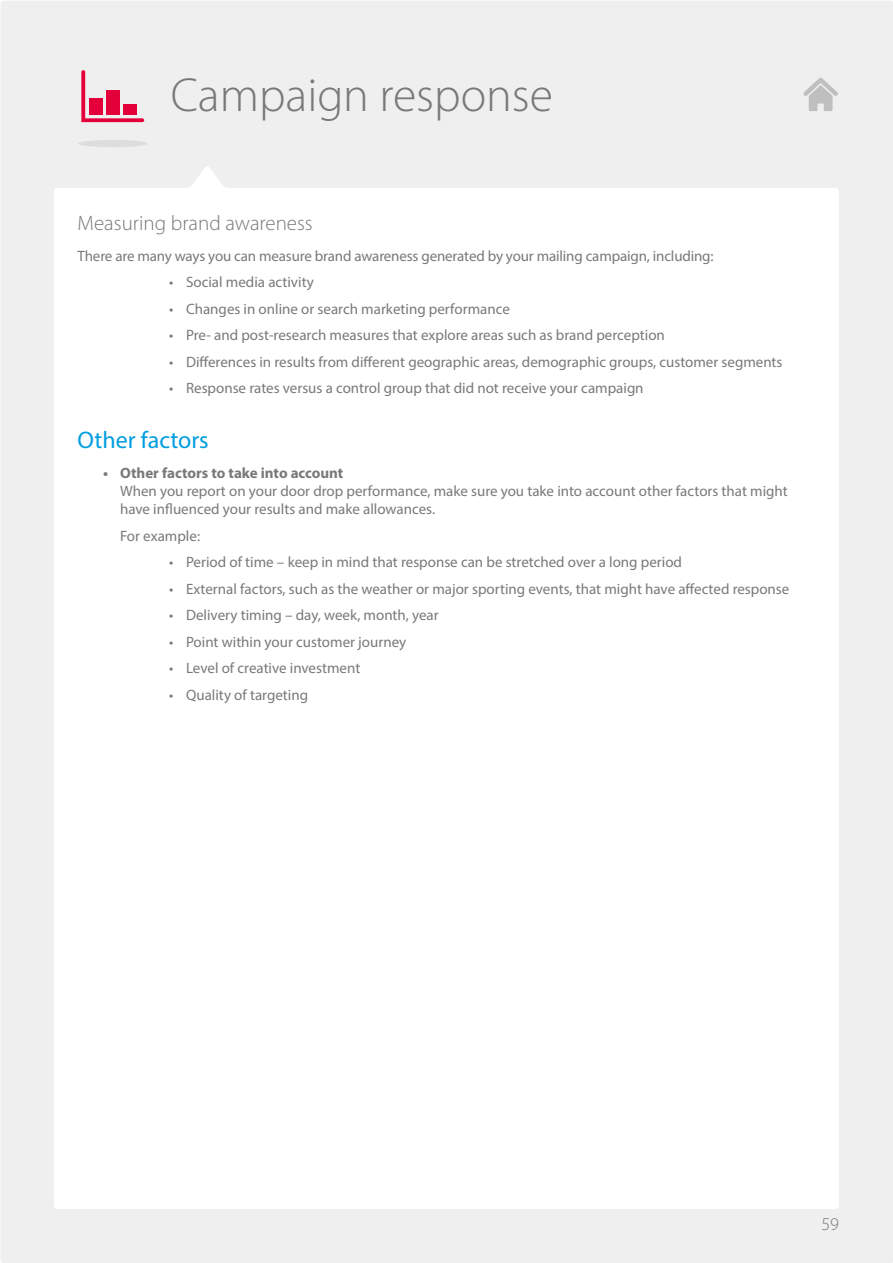
<style>
.page{position:relative;width:893px;height:1263px;background:#fff}
.page>*{position:absolute;margin:0;border:0;box-sizing:border-box;transform-origin:0 0}
.t1{font:300 48px "Myriad Pro";color:#78797b}
.Sub_2{font:24px "Myriad Pro";color:#009ddf}
.Sub_3{font:300 21px "Myriad Pro";color:#78797b}
.t2{font:300 18px "Myriad Pro";color:#78797b}
.Bullet_1_expl{font:15px/18px "Myriad Pro";color:#78797b}
.Body{font:15px "Myriad Pro";letter-spacing:-.01em;color:#78797b}
.t3{font:700 15px "Myriad Pro";color:#78797b}
.Bullet_1_expl_2poin{font:15px "Myriad Pro";color:#78797b}
</style>
<div class="page">
<div style="left:0;top:1px;width:893px;height:1262px;background:#f0eff0;border-radius:4px"></div>
<div style="left:54px;top:166px;width:785px;height:1043px;background:#fff"></div>
<div style="left:78px;top:140px;width:70px;height:7px;background:#deddde;border-radius:50%"></div>
<svg style="left:81px;top:70px;width:63px;height:52px"></svg>
<div style="left:89px;top:98px;width:14px;height:17px;background:#e4003a"></div>
<div style="left:106px;top:90px;width:14px;height:25px;background:#e4003a"></div>
<div style="left:123px;top:104px;width:14px;height:11px;background:#e4003a"></div>
<svg style="left:803px;top:77px;width:35px;height:34px"></svg>
<h1 class="t1" style="left:171px;top:68px;width:384px">Campaign response</h1>
<p class="Sub_3" style="left:78px;top:211px;width:237px">Measuring brand awareness</p>
<p class="Body" style="left:78px;top:246px;width:637px">There are many ways you can measure brand awareness generated by your mailing campaign, including:</p>
<p class="Bullet_1_expl" style="left:169px;top:273px;width:146px">• Social media activity</p>
<p class="Bullet_1_expl" style="left:169px;top:299px;width:342px">• Changes in online or search marketing performance</p>
<p class="Bullet_1_expl" style="left:169px;top:326px;width:497px">• Pre- and post-research measures that explore areas such as brand perception</p>
<p class="Bullet_1_expl" style="left:169px;top:352px;width:615px">• Differences in results from different geographic areas, demographic groups, customer segments</p>
<p class="Bullet_1_expl" style="left:169px;top:379px;width:476px">• Response rates versus a control group that did not receive your campaign</p>
<p class="Sub_2" style="left:78px;top:425px;width:133px">Other factors</p>
<p class="t3" style="left:103px;top:463px;width:242px">• Other factors to take into account</p>
<p class="Bullet_1_expl" style="left:120px;top:482px;width:669px">When you report on your door drop performance, make sure you take into account other factors that might have influenced your results and make allowances.</p>
<p class="Bullet_1_expl_2poin" style="left:120px;top:527px;width:82px">For example:</p>
<p class="Bullet_1_expl" style="left:169px;top:553px;width:514px">• Period of time – keep in mind that response can be stretched over a long period</p>
<p class="Bullet_1_expl" style="left:169px;top:580px;width:622px">• External factors, such as the weather or major sporting events, that might have affected response</p>
<p class="Bullet_1_expl" style="left:169px;top:606px;width:271px">• Delivery timing – day, week, month, year</p>
<p class="Bullet_1_expl" style="left:169px;top:633px;width:239px">• Point within your customer journey</p>
<p class="Bullet_1_expl" style="left:169px;top:659px;width:193px">• Level of creative investment</p>
<p class="Bullet_1_expl" style="left:169px;top:686px;width:141px">• Quality of targeting</p>
<p class="t2" style="left:821px;top:1214px;width:19px">59</p>
</div>
